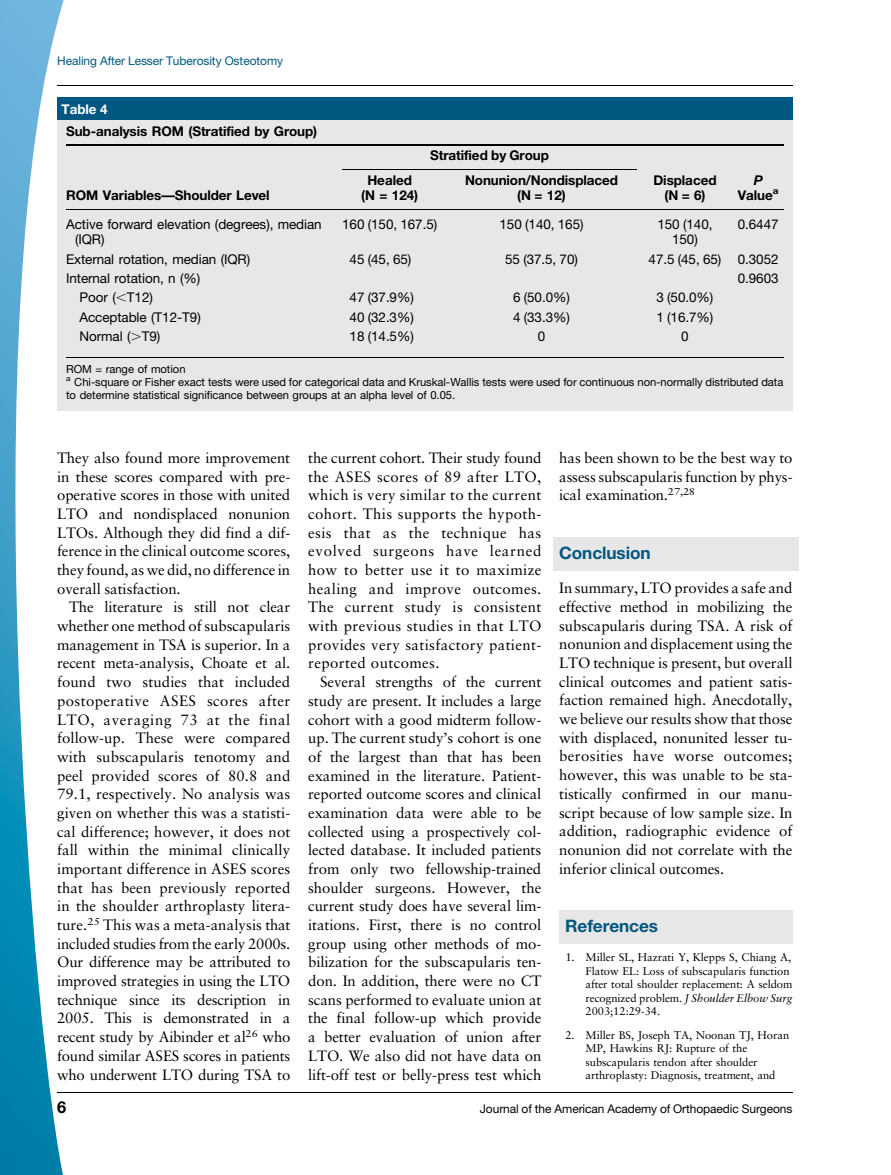
<style>
.page{position:relative;width:891px;height:1175px;background:#fff}
.page>*{position:absolute;margin:0;border:0;box-sizing:border-box;transform-origin:0 0}
.t1{font:17.25px "Adv O Td 1 f 5 cc 91.B";color:#00577f}
.t2{font:16.5px "Adv O Td 1 f 5 cc 91.B";color:#000}
.t3{font:15px/18.8px "Adv O Tece 49054";color:#000;text-align:justify}
.t4{font:13.5px/15px "Adv OT7 fe 89 a 09";color:#000}
.t5{font:13.5px/15px "Adv O Td 1 f 5 cc 91.B";color:#000;text-align:center}
.t6{font:13.5px "Adv O Td 1 f 5 cc 91.B";color:#fff}
.t7{font:13.5px "Adv O Tfadd 598 a.BI";color:#000}
.t8{font:12px "Adv OT7 fe 89 a 09";color:#000}
.t9{font:12px "Adv OT7 fe 89 a 09";color:#00577f}
.t10{font:11.25px/13.5px "Adv O Tece 49054";color:#000}
.t11{font:11.25px/12.8px "Adv OT7 fe 89 a 09";color:#000}
.s1{font-style:inherit}
.s2{font-family:"Adv PS586 B"}
.s3{font-family:"Adv OT35458 d 10.I"}
</style>
<div class="page">
<svg style="left:0;top:0;width:66px;height:1174px"></svg>
<div style="left:553px;top:537px;width:245px;height:34px;background:#e7e7e7"></div>
<div style="left:559px;top:910px;width:233px;height:34px;background:#e7e7e7"></div>
<div style="left:57px;top:136px;width:735px;height:224px;background:#e7e7e7"></div>
<hr style="left:66px;top:144px;width:717px;height:1px;background:#000">
<hr style="left:66px;top:358px;width:717px;height:1px;background:#000">
<hr style="left:342px;top:169px;width:295px;height:1px;background:#000">
<hr style="left:66px;top:209px;width:717px;height:1px;background:#000">
<div style="left:57px;top:98px;width:735px;height:22px;background:#00577f"></div>
<div style="left:57px;top:120px;width:735px;height:16px;background:#e7e7e7"></div>
<div style="left:57px;top:360px;width:735px;height:51px;background:#e7e7e7"></div>
<hr style="left:57px;top:85px;width:735px;height:1px;background:#000">
<hr style="left:57px;top:1092px;width:735px;height:1px;background:#000">
<p class="t9" style="left:57px;top:57px;width:228px">Healing After Lesser Tuberosity Osteotomy</p>
<p class="t6" style="left:62px;top:104px;width:47px">Table 4</p>
<p class="t5" style="left:66px;top:125px;width:253px">Sub-analysis ROM (Stratified by Group)</p>
<p class="t5" style="left:66px;top:189px;width:205px">ROM Variables<span class="s1">—</span>Shoulder Level</p>
<p class="t5" style="left:430px;top:149px;width:120px">Stratified by Group</p>
<p class="t5" style="left:361px;top:174px;width:58px">Healed (N = 124)</p>
<p class="t5" style="left:465px;top:174px;width:155px">Nonunion/Nondisplaced (N = 12)</p>
<p class="t5" style="left:653px;top:174px;width:65px">Displaced (N = 6)</p>
<p class="t7" style="left:754px;top:172px;width:10px">P</p>
<p class="t5" style="left:738px;top:189px;width:42px">Value<sup>a</sup></p>
<p class="t4" style="left:75px;top:218px;width:248px;text-indent:-9px">Active forward elevation (degrees), median (IQR)</p>
<p class="t4" style="left:342px;top:218px;width:96px">160 (150, 167.5)</p>
<p class="t4" style="left:500px;top:218px;width:85px">150 (140, 165)</p>
<p class="t4" style="left:657px;top:218px;width:56px;text-align:center">150 (140,<br>150)</p>
<p class="t4" style="left:738px;top:218px;width:42px">0.6447</p>
<p class="t4" style="left:66px;top:253px;width:185px">External rotation, median (IQR)</p>
<p class="t4" style="left:350px;top:253px;width:63px">45 (45, 65)</p>
<p class="t4" style="left:505px;top:253px;width:74px">55 (37.5, 70)</p>
<p class="t4" style="left:649px;top:253px;width:131px">47.5 (45, 65) 0.3052</p>
<p class="t4" style="left:66px;top:272px;width:136px">Internal rotation, n (%)</p>
<p class="t4" style="left:738px;top:272px;width:42px">0.9603</p>
<p class="t4" style="left:80px;top:291px;width:75px">Poor (<span class="s2">,</span>T12)</p>
<p class="t4" style="left:350px;top:291px;width:66px">47 (37.9%)</p>
<p class="t4" style="left:513px;top:291px;width:58px">6 (50.0%)</p>
<p class="t4" style="left:657px;top:291px;width:58px">3 (50.0%)</p>
<p class="t4" style="left:80px;top:311px;width:123px">Acceptable (T12-T9)</p>
<p class="t4" style="left:350px;top:311px;width:66px">40 (32.3%)</p>
<p class="t4" style="left:513px;top:311px;width:58px">4 (33.3%)</p>
<p class="t4" style="left:656px;top:311px;width:58px">1 (16.7%)</p>
<p class="t4" style="left:80px;top:330px;width:82px">Normal (<span class="s2">.</span>T9)</p>
<p class="t4" style="left:350px;top:330px;width:66px">18 (14.5%)</p>
<p class="t4" style="left:538px;top:330px;width:9px">0</p>
<p class="t4" style="left:681px;top:330px;width:9px">0</p>
<p class="t11" style="left:66px;top:364px;width:719px">ROM = range of motion<br><sup>a</sup> Chi-square or Fisher exact tests were used for categorical data and Kruskal-Wallis tests were used for continuous non-normally distributed data to determine statistical significance between groups at an alpha level of 0.05.</p>
<p class="t3" style="left:57px;top:449px;width:235px">They also found more improvement in these scores compared with pre&shy;operative scores in those with united LTO and nondisplaced nonunion LTOs. Although they did find a dif&shy;ference in the clinical outcome scores, they found, as we did, no difference in overall satisfaction.</p>
<p class="t3" style="left:57px;top:599px;width:235px;text-indent:12px">The literature is still not clear whether one method of subscapularis management in TSA is superior. In a recent meta-analysis, Choate et al. found two studies that included postoperative ASES scores after LTO, averaging 73 at the final follow-up. These were compared with subscapularis tenotomy and peel provided scores of 80.8 and 79.1, respectively. No analysis was given on whether this was a statisti&shy;cal difference; however, it does not fall within the minimal clinically important difference in ASES scores that has been previously reported in the shoulder arthroplasty litera&shy;ture.<sup>25</sup> This was a meta-analysis that included studies from the early 2000s.<br>Our difference may be attributed to improved strategies in using the LTO technique since its description in 2005. This is demonstrated in a recent study by Aibinder et al<sup>26</sup> who found similar ASES scores in patients who underwent LTO during TSA to</p>
<p class="t3" style="left:308px;top:449px;width:235px">the current cohort. Their study found the ASES scores of 89 after LTO, which is very similar to the current cohort. This supports the hypoth&shy;esis that as the technique has evolved surgeons have learned how to better use it to maximize healing and improve outcomes.<br>The current study is consistent with previous studies in that LTO provides very satisfactory patient&shy;reported outcomes.</p>
<p class="t3" style="left:308px;top:673px;width:235px;text-indent:12px">Several strengths of the current study are present. It includes a large cohort with a good midterm follow&shy;up. The current study<span class="s1">’</span>s cohort is one of the largest than that has been examined in the literature. Patient&shy;reported outcome scores and clinical examination data were able to be collected using a prospectively col&shy;lected database. It included patients from only two fellowship-trained shoulder surgeons. However, the current study does have several lim&shy;itations. First, there is no control group using other methods of mo&shy;bilization for the subscapularis ten&shy;don. In addition, there were no CT scans performed to evaluate union at the final follow-up which provide a better evaluation of union after LTO. We also did not have data on lift-off test or belly-press test which</p>
<p class="t3" style="left:559px;top:449px;width:235px">has been shown to be the best way to assess subscapularis function by phys&shy;ical examination.<sup>27,28</sup></p>
<p class="t1" style="left:559px;top:546px;width:93px">Conclusion</p>
<p class="t3" style="left:559px;top:580px;width:235px">In summary, LTO provides a safe and effective method in mobilizing the subscapularis during TSA. A risk of nonunion and displacement using the LTO technique is present, but overall clinical outcomes and patient satis&shy;faction remained high. Anecdotally, we believe our results show that those with displaced, nonunited lesser tu&shy;berosities have worse outcomes; however, this was unable to be sta&shy;tistically confirmed in our manu&shy;script because of low sample size. In addition, radiographic evidence of nonunion did not correlate with the inferior clinical outcomes.</p>
<p class="t1" style="left:565px;top:919px;width:94px">References</p>
<p class="t10" style="left:585px;top:951px;width:208px;text-indent:-20px">1. Miller SL, Hazrati Y, Klepps S, Chiang A, Flatow EL: Loss of subscapularis function after total shoulder replacement: A seldom recognized problem. <span class="s3">J Shoulder Elbow Surg </span>2003;12:29-34.</p>
<p class="t10" style="left:585px;top:1029px;width:205px;text-indent:-20px">2. Miller BS, Joseph TA, Noonan TJ, Horan MP, Hawkins RJ: Rupture of the subscapularis tendon after shoulder arthroplasty: Diagnosis, treatment, and</p>
<p class="t2" style="left:57px;top:1101px;width:11px">6</p>
<p class="t8" style="left:480px;top:1104px;width:314px">Journal of the American Academy of Orthopaedic Surgeons</p>
</div>
